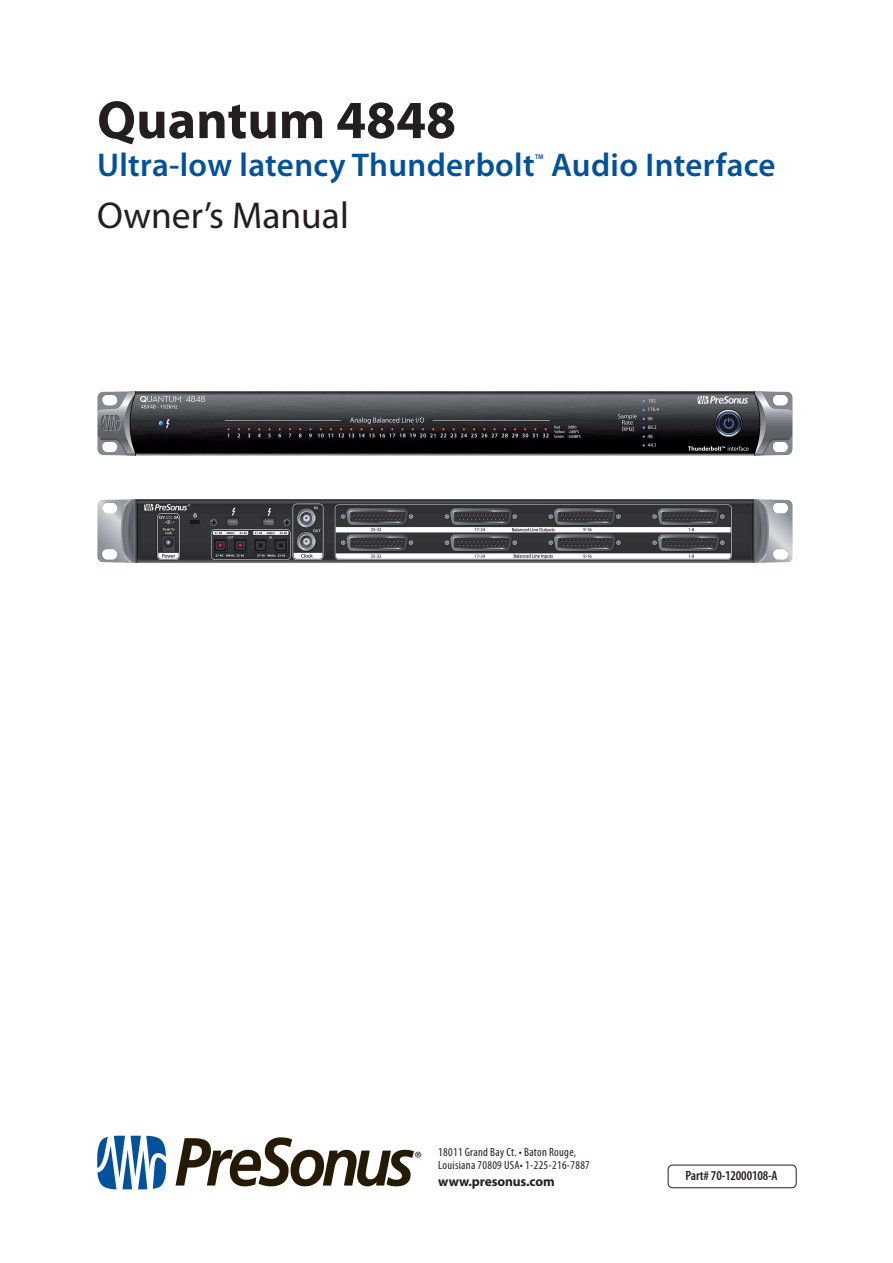
<style>
.page{position:relative;width:893px;height:1263px;background:#fff}
.page>*{position:absolute;margin:0;border:0;box-sizing:border-box;transform-origin:0 0}
.t1{font:700 54px "Myriad Pro";color:#231f20}
.t2{font:37.5px "Myriad Pro";color:#231f20}
.t3{font:600 33px "Myriad Pro";letter-spacing:.01em;color:#01529b}
.t4{font:18px "Myriad Pro";color:#231f20}
.t5{font:600 condensed 13.5px "Myriad Pro";letter-spacing:-.01em;color:#231f20}
.t6{font:700 13.5px "Myriad Pro";letter-spacing:-.01em;color:#231f20}
.t7{font:condensed 12px/13.5px "Myriad Pro";letter-spacing:.025em;color:#231f20}
</style>
<div class="page">
<svg style="left:97px;top:1136px;width:69px;height:53px"></svg>
<svg style="left:176px;top:1137px;width:238px;height:49px"></svg>
<div style="left:668px;top:1165px;width:128px;height:23px;border:1px solid #231f20;border-radius:4px"></div>
<img style="left:97px;top:392px;width:695px;height:63px">
<img style="left:97px;top:500px;width:695px;height:63px">
<h1 class="t1" style="left:97px;top:90px;width:360px">Quantum 4848</h1>
<h3 class="t3" style="left:97px;top:146px;width:680px">Ultra-low latency Thunderbolt<sup>™</sup> Audio Interface</h3>
<h2 class="t2" style="left:97px;top:195px;width:253px">Owner’s Manual</h2>
<h3 class="t4" style="left:414px;top:1148px;width:9px">®</h3>
<p class="t7" style="left:438px;top:1145px;width:153px">18011 Grand Bay Ct. • Baton Rouge,<br>Louisiana 70809 USA• 1-225-216-7887</p>
<p class="t6" style="left:438px;top:1173px;width:118px">www.presonus.com</p>
<p class="t5" style="left:685px;top:1168px;width:94px">Part# 70-12000108-A</p>
</div>
